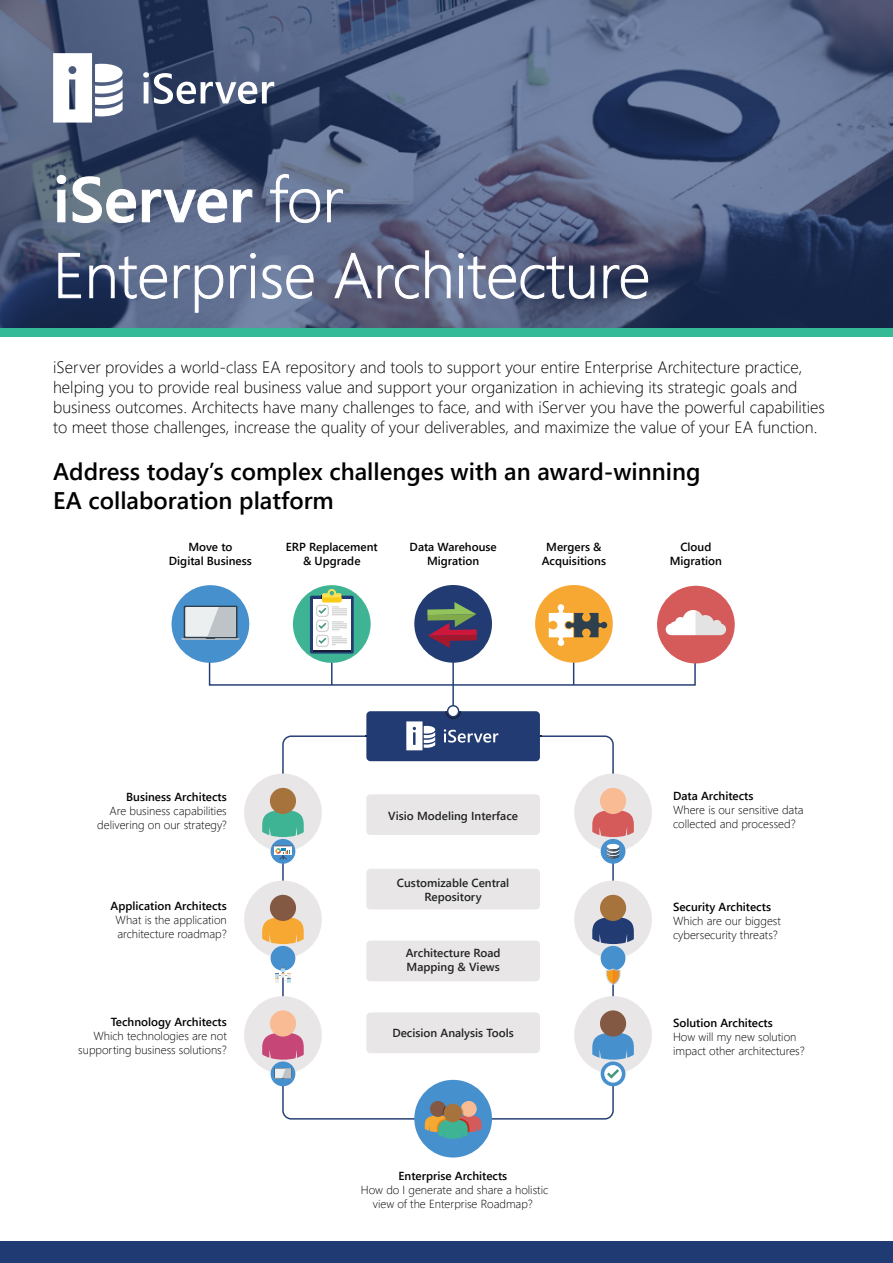
<style>
.page{position:relative;width:893px;height:1263px;background:#fff}
.page>*{position:absolute;margin:0;border:0;box-sizing:border-box;transform-origin:0 0}
.t1{font:300 63.3px/75.9px "Segoe UI";color:#fff}
.t2{font:600 24px/28.8px "Segoe UI";color:#000}
.t3{font:300 16.5px/19.8px "Segoe UI";color:#000}
.t4{font:300 11.7px/14px "Segoe UI";color:#000}
.t5{font:600 11.7px/14px "Segoe UI";color:#000;text-align:center}
.t6{font:600 11.7px/14px "Segoe UI";color:#212222;text-align:center}
.s1{font-weight:600}
</style>
<div class="page">
<svg style="left:0;top:0;width:893px;height:328px;background:#4f5d7e"></svg>
<div style="left:0;top:328px;width:893px;height:9px;background:#35ba97"></div>
<svg style="left:53px;top:53px;width:221px;height:70px"></svg>
<svg style="left:56px;top:175px;width:80px;height:48px;background:#758392"></svg>
<svg style="left:142px;top:189px;width:85px;height:34px;background:#707c97"></svg>
<svg style="left:233px;top:189px;width:20px;height:34px"></svg>
<svg style="left:270px;top:174px;width:50px;height:49px;background:#727e99"></svg>
<svg style="left:327px;top:189px;width:16px;height:34px"></svg>
<svg style="left:58px;top:253px;width:23px;height:45px"></svg>
<svg style="left:89px;top:256px;width:78px;height:43px;background:#65728f"></svg>
<svg style="left:174px;top:265px;width:50px;height:48px;background:#76829f"></svg>
<svg style="left:230px;top:253px;width:26px;height:45px"></svg>
<svg style="left:262px;top:265px;width:52px;height:34px;background:#8894ae"></svg>
<svg style="left:334px;top:253px;width:85px;height:46px;background:#6c6f89"></svg>
<svg style="left:425px;top:250px;width:26px;height:48px"></svg>
<svg style="left:458px;top:253px;width:137px;height:46px;background:#646c88"></svg>
<svg style="left:603px;top:265px;width:45px;height:34px;background:#555d76"></svg>
<div style="left:0;top:1242px;width:893px;height:21px;background:#203b73"></div>
<div style="left:366px;top:711px;width:174px;height:50px;background:#223b72;border-radius:4px"></div>
<div style="left:209px;top:642px;width:487px;height:44px;border:1px solid #223b72"></div>
<hr style="left:573px;top:624px;width:1px;height:61px;background:#223b72">
<hr style="left:452px;top:624px;width:2px;height:87px;background:#223b72">
<hr style="left:331px;top:624px;width:1px;height:61px;background:#223b72">
<div style="left:414px;top:1080px;width:78px;height:77px;background:#4690ce;border-radius:50%"></div>
<div style="left:430px;top:1101px;width:16px;height:16px;background:#835943;border-radius:50%"></div>
<div style="left:461px;top:1101px;width:16px;height:16px;background:#f8bb94;border-radius:50%"></div>
<svg style="left:425px;top:1106px;width:56px;height:33px"></svg>
<div style="left:444px;top:1104px;width:18px;height:18px;background:#a6733d;border-radius:50%"></div>
<div style="left:172px;top:585px;width:77px;height:78px;background:#4690ce;border-radius:50%"></div>
<svg style="left:181px;top:606px;width:59px;height:34px;background:#b6c2cb"></svg>
<div style="left:293px;top:585px;width:78px;height:78px;background:#3fb495;border-radius:50%"></div>
<div style="left:310px;top:596px;width:44px;height:57px;background:#223b72;border-radius:2px"></div>
<div style="left:313px;top:600px;width:38px;height:52px;background:#171f37"></div>
<div style="left:313px;top:599px;width:38px;height:51px;background:#fff"></div>
<svg style="left:318px;top:623px;width:8px;height:6px"></svg>
<svg style="left:318px;top:638px;width:8px;height:6px"></svg>
<div style="left:316px;top:605px;width:13px;height:12px;border:1px solid #cdcccc;border-radius:3px"></div>
<svg style="left:318px;top:589px;width:29px;height:26px"></svg>
<div style="left:316px;top:620px;width:13px;height:12px;border:1px solid #cdcccc;border-radius:3px"></div>
<svg style="left:332px;top:621px;width:15px;height:9px"></svg>
<div style="left:316px;top:635px;width:13px;height:12px;border:1px solid #cdcccc;border-radius:3px"></div>
<svg style="left:332px;top:636px;width:15px;height:9px"></svg>
<div style="left:414px;top:585px;width:78px;height:78px;background:#223b72;border-radius:50%"></div>
<svg style="left:427px;top:602px;width:50px;height:46px"></svg>
<div style="left:535px;top:585px;width:78px;height:78px;background:#f7a832;border-radius:50%"></div>
<svg style="left:549px;top:604px;width:58px;height:42px"></svg>
<div style="left:657px;top:586px;width:78px;height:77px;background:#d55a5a;border-radius:50%"></div>
<svg style="left:666px;top:610px;width:60px;height:25px"></svg>
<div style="left:366px;top:794px;width:174px;height:41px;background:#e8e6e7;border-radius:4px"></div>
<div style="left:366px;top:869px;width:174px;height:40px;background:#e8e6e7;border-radius:4px"></div>
<div style="left:366px;top:941px;width:174px;height:40px;background:#e8e6e7;border-radius:4px"></div>
<div style="left:366px;top:1012px;width:174px;height:41px;background:#e8e6e7;border-radius:4px"></div>
<div style="left:244px;top:880px;width:78px;height:78px;background:#e8e6e7;border-radius:50%"></div>
<svg style="left:262px;top:917px;width:42px;height:27px"></svg>
<div style="left:270px;top:895px;width:26px;height:26px;background:#835943;border-radius:50%"></div>
<div style="left:574px;top:880px;width:78px;height:78px;background:#e8e6e7;border-radius:50%"></div>
<svg style="left:592px;top:917px;width:42px;height:27px"></svg>
<div style="left:600px;top:895px;width:26px;height:26px;background:#a6733d;border-radius:50%"></div>
<div style="left:271px;top:946px;width:24px;height:25px;background:#4690ce;border-radius:50%"></div>
<div style="left:601px;top:946px;width:24px;height:25px;background:#4690ce;border-radius:50%"></div>
<div style="left:244px;top:774px;width:78px;height:77px;background:#e8e6e7;border-radius:50%"></div>
<svg style="left:262px;top:810px;width:42px;height:27px"></svg>
<div style="left:270px;top:788px;width:26px;height:26px;background:#a6733d;border-radius:50%"></div>
<div style="left:574px;top:774px;width:78px;height:77px;background:#e8e6e7;border-radius:50%"></div>
<svg style="left:592px;top:810px;width:42px;height:27px"></svg>
<div style="left:600px;top:788px;width:26px;height:26px;background:#f8bb94;border-radius:50%"></div>
<div style="left:271px;top:839px;width:24px;height:25px;background:#4690ce;border-radius:50%"></div>
<div style="left:601px;top:839px;width:24px;height:25px;background:#4690ce;border-radius:50%"></div>
<div style="left:244px;top:996px;width:78px;height:78px;background:#e8e6e7;border-radius:50%"></div>
<svg style="left:262px;top:1033px;width:42px;height:27px"></svg>
<div style="left:270px;top:1010px;width:26px;height:26px;background:#f8bb94;border-radius:50%"></div>
<div style="left:574px;top:996px;width:78px;height:78px;background:#e8e6e7;border-radius:50%"></div>
<svg style="left:592px;top:1033px;width:42px;height:27px"></svg>
<div style="left:600px;top:1010px;width:26px;height:26px;background:#835943;border-radius:50%"></div>
<div style="left:601px;top:1061px;width:24px;height:25px;background:#4690ce;border-radius:50%"></div>
<svg style="left:604px;top:1065px;width:18px;height:18px"></svg>
<div style="left:271px;top:1061px;width:24px;height:25px;background:#4690ce;border-radius:50%"></div>
<svg style="left:274px;top:1068px;width:18px;height:11px"></svg>
<svg style="left:275px;top:967px;width:16px;height:16px"></svg>
<svg style="left:606px;top:968px;width:14px;height:17px"></svg>
<svg style="left:274px;top:845px;width:18px;height:14px"></svg>
<svg style="left:607px;top:1069px;width:12px;height:10px"></svg>
<svg style="left:607px;top:844px;width:13px;height:15px"></svg>
<svg style="left:406px;top:705px;width:92px;height:45px"></svg>
<h1 class="t1" style="left:53px;top:155px;width:599px"><span class="s1">iServer</span> for<br>Enterprise Architecture</h1>
<p class="t3" style="left:53px;top:356px;width:773px">iServer provides a world-class EA repository and tools to support your entire Enterprise Architecture practice, helping you to provide real business value and support your organization in achieving its strategic goals and business outcomes. Architects have many challenges to face, and with iServer you have the powerful capabilities to meet those challenges, increase the quality of your deliverables, and maximize the value of your EA function.</p>
<h2 class="t2" style="left:53px;top:455px;width:649px">Address today’s complex challenges with an award-winning<br>EA collaboration platform</h2>
<p class="t5" style="left:169px;top:539px;width:84px">Move to<br>Digital Business</p>
<p class="t5" style="left:286px;top:539px;width:93px">ERP Replacement &amp; Upgrade</p>
<p class="t5" style="left:410px;top:539px;width:89px">Data Warehouse<br>Migration</p>
<p class="t5" style="left:542px;top:539px;width:66px">Mergers &amp;<br>Acquisitions</p>
<p class="t5" style="left:670px;top:539px;width:54px">Cloud<br>Migration</p>
<p class="t5" style="left:126px;top:789px;width:102px">Business Architects</p>
<p class="t4" style="left:97px;top:803px;width:131px;text-align:right">Are business capabilities delivering on our strategy?</p>
<p class="t6" style="left:388px;top:808px;width:131px">Visio Modeling Interface</p>
<p class="t5" style="left:673px;top:788px;width:82px">Data Architects</p>
<p class="t4" style="left:673px;top:802px;width:132px">Where is our sensitive data collected and processed?</p>
<p class="t5" style="left:111px;top:898px;width:118px">Application Architects</p>
<p class="t4" style="left:116px;top:912px;width:113px">What is the application architecture roadmap?</p>
<p class="t6" style="left:397px;top:874px;width:114px">Customizable Central<br>Repository</p>
<p class="t5" style="left:673px;top:898px;width:99px">Security Architects</p>
<p class="t4" style="left:673px;top:912px;width:109px">Which are our biggest cybersecurity threats?</p>
<p class="t6" style="left:406px;top:945px;width:96px;text-align:left">Architecture Road<br>Mapping &amp; Views</p>
<p class="t5" style="left:111px;top:1014px;width:118px">Technology Architects</p>
<p class="t4" style="left:78px;top:1028px;width:150px;text-align:right">Which technologies are not supporting business solutions?</p>
<p class="t6" style="left:392px;top:1024px;width:123px">Decision Analysis Tools</p>
<p class="t5" style="left:673px;top:1014px;width:101px">Solution Architects</p>
<p class="t4" style="left:673px;top:1028px;width:133px">How will my new solution impact other architectures?</p>
<p class="t5" style="left:399px;top:1168px;width:110px">Enterprise Architects</p>
<p class="t4" style="left:361px;top:1181px;width:189px;text-align:center">How do I generate and share a holistic view of the Enterprise Roadmap?</p>
</div>
